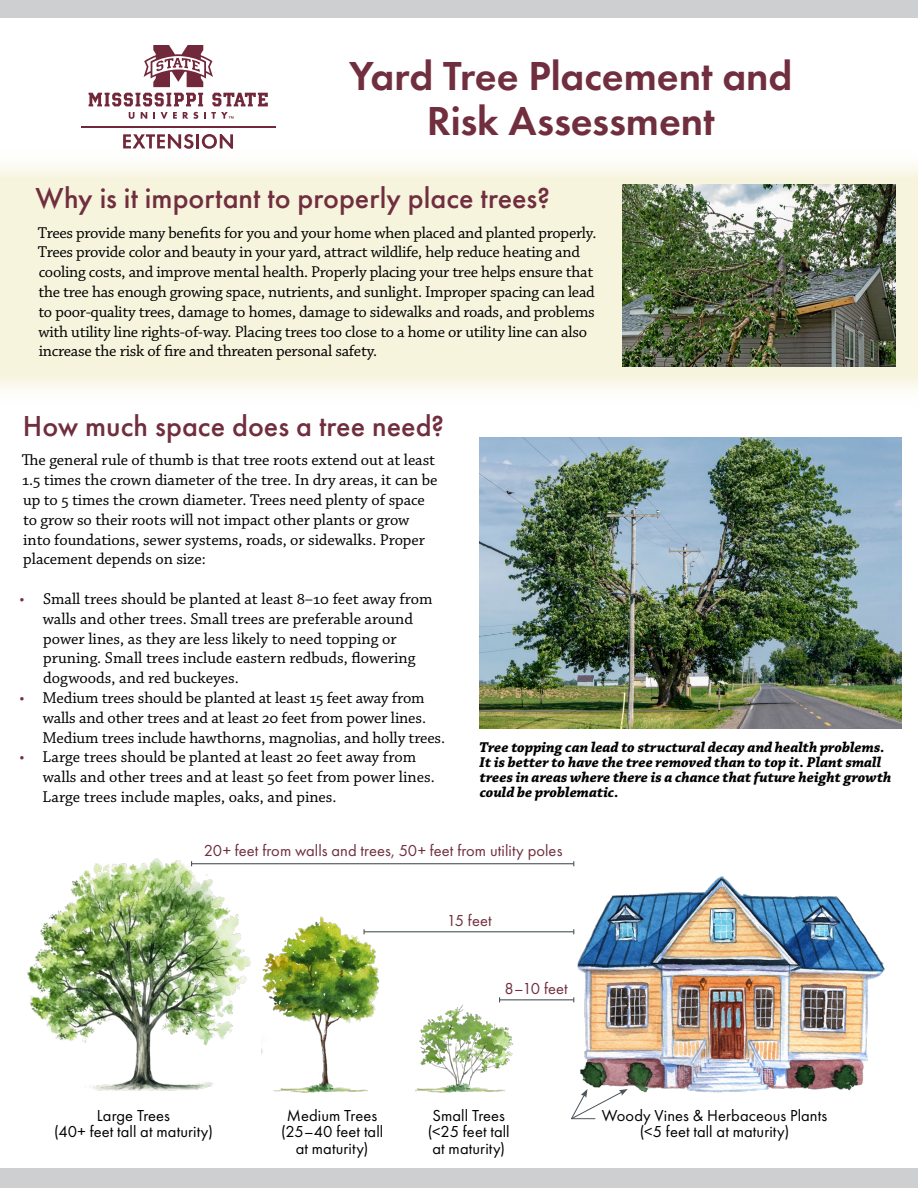
<style>
.page{position:relative;width:918px;height:1188px;background:#fff}
.page>*{position:absolute;margin:0;border:0;box-sizing:border-box;transform-origin:0 0}
.t1{font:600 42px/45px "Futura PT";color:#702e3e;text-align:center}
.t2{font:500 30px "Futura PT";color:#702e3e}
.Body_Text{font:16.5px/19.8px "Chaparral Pro";letter-spacing:-.01em;color:#000}
.t3{font:16.5px/16.5px "Futura PT";letter-spacing:.005em;color:#000;text-align:center}
.t4{font:16.5px "Futura PT";letter-spacing:.005em;color:#702e3e}
.t5{font:italic 700 15px/14.9px "Chaparral Pro";color:#000}
.s1{color:#702e3e}
</style>
<div class="page">
<div style="left:0;top:0;width:918px;height:18px;background:#cdcfd1"></div>
<div style="left:0;top:1168px;width:918px;height:20px;background:#cdcfd1"></div>
<svg style="left:0;top:165px;width:918px;height:225px;background:#f7f4de"></svg>
<img style="left:622px;top:184px;width:273px;height:182px">
<img style="left:479px;top:438px;width:423px;height:291px">
<img style="left:27px;top:858px;width:223px;height:233px">
<img style="left:261px;top:916px;width:121px;height:177px">
<img style="left:415px;top:1001px;width:99px;height:92px">
<img style="left:566px;top:876px;width:319px;height:217px">
<hr style="left:192px;top:863px;width:382px;height:1px;background:#4d555b">
<hr style="left:364px;top:931px;width:210px;height:1px;background:#4d555b">
<hr style="left:500px;top:999px;width:74px;height:1px;background:#4d555b">
<svg style="left:570px;top:1089px;width:58px;height:30px"></svg>
<svg style="left:144px;top:45px;width:69px;height:42px"></svg>
<svg style="left:123px;top:134px;width:71px;height:15px"></svg>
<hr style="left:196px;top:134px;width:3px;height:14px;background:#71283a">
<svg style="left:202px;top:134px;width:31px;height:15px"></svg>
<hr style="left:81px;top:127px;width:194px;height:1px;background:#71283a">
<svg style="left:89px;top:93px;width:114px;height:13px"></svg>
<svg style="left:212px;top:93px;width:56px;height:13px"></svg>
<svg style="left:129px;top:112px;width:6px;height:7px"></svg>
<svg style="left:141px;top:112px;width:6px;height:7px"></svg>
<svg style="left:153px;top:112px;width:2px;height:7px"></svg>
<svg style="left:161px;top:112px;width:16px;height:7px"></svg>
<svg style="left:183px;top:112px;width:15px;height:7px"></svg>
<svg style="left:204px;top:112px;width:30px;height:7px"></svg>
<h1 class="t1" style="left:349px;top:53px;width:445px">Yard Tree Placement and<br>Risk Assessment</h1>
<h2 class="t2" style="left:36px;top:180px;width:516px">Why is it important to properly place trees?</h2>
<p class="Body_Text" style="left:38px;top:223px;width:560px">Trees provide many benefits for you and your home when placed and planted properly.<br>Trees provide color and beauty in your yard, attract wildlife, help reduce heating and cooling costs, and improve mental health. Properly placing your tree helps ensure that the tree has enough growing space, nutrients, and sunlight. Improper spacing can lead to poor-quality trees, damage to homes, damage to sidewalks and roads, and problems with utility line rights-of-way. Placing trees too close to a home or utility line can also increase the risk of fire and threaten personal safety.</p>
<h2 class="t2" style="left:23px;top:408px;width:423px">How much space does a tree need?</h2>
<p class="Body_Text" style="left:22px;top:451px;width:417px">The general rule of thumb is that tree roots extend out at least 1.5 times the crown diameter of the tree. In dry areas, it can be up to 5 times the crown diameter. Trees need plenty of space to grow so their roots will not impact other plants or grow into foundations, sewer systems, roads, or sidewalks. Proper placement depends on size:</p>
<p class="Body_Text" style="left:43px;top:589px;width:391px;text-indent:-23px"><span class="s1">•</span> Small trees should be planted at least 8–10 feet away from walls and other trees. Small trees are preferable around power lines, as they are less likely to need topping or pruning. Small trees include eastern redbuds, flowering dogwoods, and red buckeyes.</p>
<p class="Body_Text" style="left:43px;top:688px;width:404px;text-indent:-23px"><span class="s1">•</span> Medium trees should be planted at least 15 feet away from walls and other trees and at least 20 feet from power lines.<br>Medium trees include hawthorns, magnolias, and holly trees.</p>
<p class="Body_Text" style="left:42px;top:748px;width:394px;text-indent:-23px"><span class="s1">•</span> Large trees should be planted at least 20 feet away from walls and other trees and at least 50 feet from power lines.<br>Large trees include maples, oaks, and pines.</p>
<p class="t5" style="left:479px;top:741px;width:414px">Tree topping can lead to structural decay and health problems.<br>It is better to have the tree removed than to top it. Plant small trees in areas where there is a chance that future height growth could be problematic.</p>
<p class="t4" style="left:204px;top:841px;width:360px">20+ feet from walls and trees, 50+ feet from utility poles</p>
<p class="t4" style="left:447px;top:910px;width:46px">15 feet</p>
<p class="t4" style="left:505px;top:978px;width:65px">8–10 feet</p>
<p class="t3" style="left:54px;top:1107px;width:161px">Large Trees<br>(40+ feet tall at maturity)</p>
<p class="t3" style="left:281px;top:1107px;width:104px">Medium Trees (25–40 feet tall at maturity)</p>
<p class="t3" style="left:428px;top:1107px;width:83px;text-align:left">Small Trees (&lt;25 feet tall at maturity)</p>
<p class="t3" style="left:602px;top:1107px;width:227px">Woody Vines &amp; Herbaceous Plants (&lt;5 feet tall at maturity)</p>
</div>
